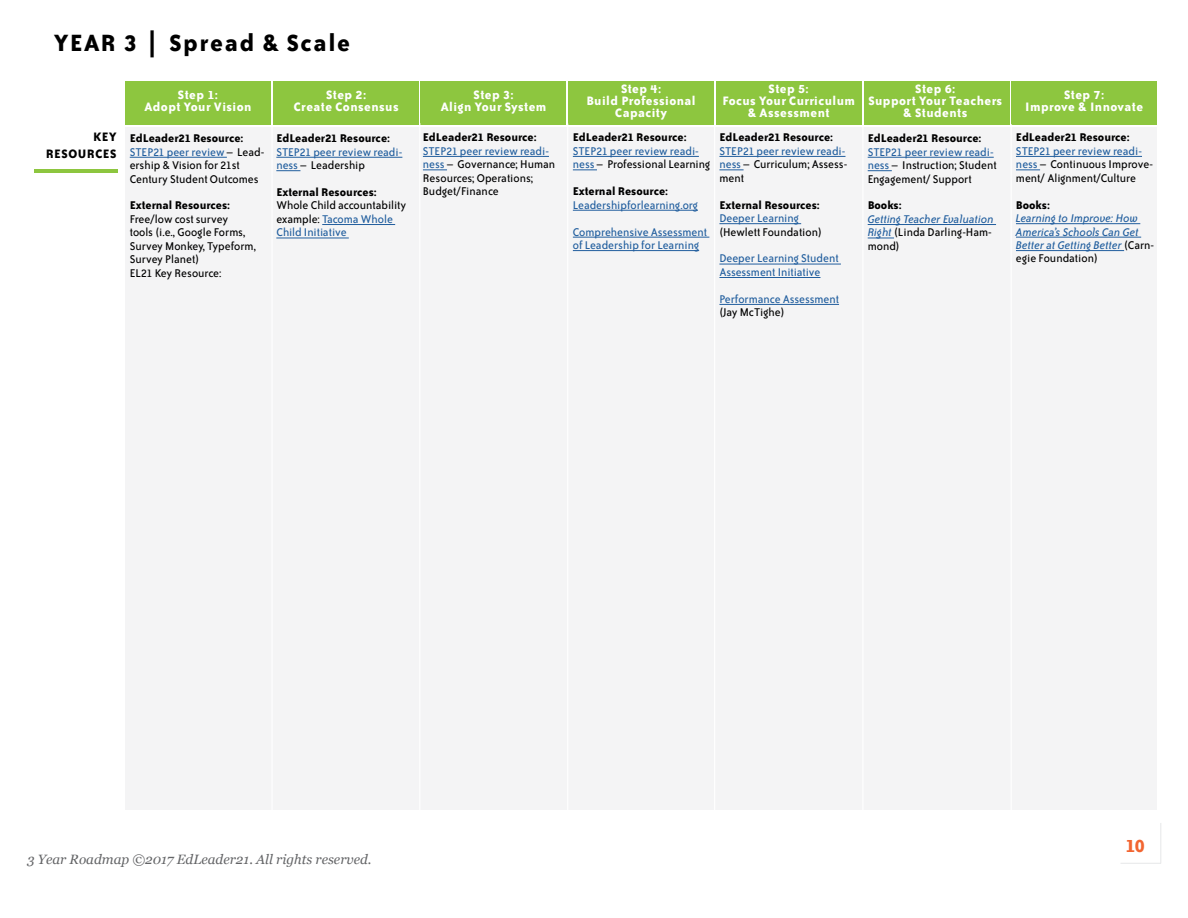
<style>
.page{position:relative;width:1188px;height:918px;background:#fff}
.page>*{position:absolute;margin:0;border:0;box-sizing:border-box;transform-origin:0 0}
.t1{font:700 27px "Bailey Sans ITC Std";letter-spacing:.06em;color:#000}
.t2{font:700 21px "Bailey Sans ITC Std";color:#f26531}
.t3{font:700 14.1px/11.7px "Bailey Sans ITC Std";letter-spacing:.03em;color:#fff;text-align:center}
.t4{font:700 14.1px/16.8px "Bailey Sans ITC Std";letter-spacing:.04em;color:#000;text-align:right}
.t5{font:italic 13.5px "Georgia";color:#636466}
.t6{font:12.9px/13.5px "Bailey Sans ITC Std";color:#000}
.t7{font:12.9px/13.5px "Bailey Sans ITC Std";color:#215e9e}
.t8{font:700 12.9px "Bailey Sans ITC Std";color:#000}
.t9{font:italic 12.9px/13.5px "Bailey Sans ITC Std";color:#215e9e}
.s1{font-weight:700}
.s2{color:#215e9e}
.s3{color:#000}
.s4{font-style:normal;color:#000}
</style>
<div class="page">
<hr style="left:1161px;top:823px;width:1px;height:40px;background:#e6e7e8">
<hr style="left:1120px;top:863px;width:41px;height:1px;background:#e6e7e8">
<div style="left:126px;top:127px;width:1031px;height:683px;background:#f4f4f5"></div>
<div style="left:126px;top:81px;width:145px;height:44px;background:#8dc63f"></div>
<div style="left:273px;top:81px;width:145px;height:44px;background:#8dc63f"></div>
<div style="left:421px;top:81px;width:145px;height:44px;background:#8dc63f"></div>
<div style="left:569px;top:81px;width:145px;height:44px;background:#8dc63f"></div>
<div style="left:716px;top:81px;width:145px;height:44px;background:#8dc63f"></div>
<div style="left:864px;top:81px;width:145px;height:44px;background:#8dc63f"></div>
<div style="left:1012px;top:81px;width:145px;height:44px;background:#8dc63f"></div>
<hr style="left:271px;top:124px;width:2px;height:704px;background:#fff">
<hr style="left:419px;top:123px;width:1px;height:704px;background:#fff">
<hr style="left:567px;top:124px;width:1px;height:704px;background:#fff">
<hr style="left:714px;top:124px;width:1px;height:704px;background:#fff">
<hr style="left:862px;top:124px;width:2px;height:704px;background:#fff">
<hr style="left:1011px;top:124px;width:1px;height:704px;background:#fff">
<hr style="left:34px;top:169px;width:83px;height:3px;background:#8dc63f">
<hr style="left:130px;top:157px;width:97px;height:1px;background:#215e9e">
<hr style="left:276px;top:157px;width:126px;height:1px;background:#215e9e">
<svg style="left:276px;top:170px;width:24px;height:1px"></svg>
<hr style="left:322px;top:224px;width:73px;height:1px;background:#215e9e">
<hr style="left:276px;top:238px;width:73px;height:1px;background:#215e9e">
<hr style="left:423px;top:156px;width:126px;height:1px;background:#215e9e">
<svg style="left:423px;top:170px;width:24px;height:1px"></svg>
<hr style="left:573px;top:156px;width:126px;height:1px;background:#215e9e">
<svg style="left:573px;top:170px;width:24px;height:1px"></svg>
<hr style="left:573px;top:210px;width:125px;height:1px;background:#215e9e">
<hr style="left:573px;top:237px;width:136px;height:1px;background:#215e9e">
<hr style="left:573px;top:250px;width:126px;height:1px;background:#215e9e">
<hr style="left:719px;top:156px;width:126px;height:1px;background:#215e9e">
<svg style="left:719px;top:170px;width:25px;height:1px"></svg>
<hr style="left:719px;top:223px;width:82px;height:1px;background:#215e9e">
<hr style="left:719px;top:264px;width:122px;height:1px;background:#215e9e">
<hr style="left:719px;top:277px;width:101px;height:1px;background:#215e9e">
<hr style="left:719px;top:304px;width:120px;height:1px;background:#215e9e">
<hr style="left:868px;top:157px;width:126px;height:1px;background:#215e9e">
<svg style="left:868px;top:170px;width:24px;height:1px"></svg>
<hr style="left:868px;top:224px;width:128px;height:1px;background:#215e9e">
<svg style="left:868px;top:238px;width:26px;height:1px"></svg>
<hr style="left:1016px;top:156px;width:126px;height:1px;background:#215e9e">
<svg style="left:1016px;top:170px;width:24px;height:1px"></svg>
<hr style="left:1016px;top:223px;width:124px;height:1px;background:#215e9e">
<hr style="left:1016px;top:237px;width:125px;height:1px;background:#215e9e">
<hr style="left:1016px;top:250px;width:108px;height:1px;background:#215e9e">
<h1 class="t1" style="left:54px;top:29px;width:298px">YEAR 3 | Spread &amp; Scale</h1>
<p class="t3" style="left:145px;top:89px;width:108px">Step 1:<br>Adopt Your Vision</p>
<p class="t3" style="left:294px;top:89px;width:106px">Step 2:<br>Create Consensus</p>
<p class="t3" style="left:441px;top:89px;width:107px">Step 3:<br>Align Your System</p>
<p class="t3" style="left:586px;top:83px;width:111px">Step 4:<br>Build Professional<br>Capacity</p>
<p class="t3" style="left:722px;top:83px;width:134px">Step 5:<br>Focus Your Curriculum &amp; Assessment</p>
<p class="t3" style="left:868px;top:83px;width:135px">Step 6:<br>Support Your Teachers &amp; Students</p>
<p class="t3" style="left:1025px;top:89px;width:120px">Step 7:<br>Improve &amp; Innovate</p>
<p class="t4" style="left:46px;top:128px;width:72px">KEY<br>RESOURCES</p>
<p class="t6" style="left:130px;top:132px;width:136px"><span class="s1">EdLeader21 Resource:<br></span><span class="s2">STEP21 peer review</span> – Lead&shy;ership &amp; Vision for 21st<br>Century Student Outcomes</p>
<p class="t8" style="left:130px;top:199px;width:102px">External Resources:</p>
<p class="t6" style="left:130px;top:213px;width:128px">Free/low cost survey<br>tools (i.e., Google Forms,<br>Survey Monkey, Typeform,<br>Survey Planet)<br>EL21 Key Resource:</p>
<p class="t8" style="left:276px;top:131px;width:115px">EdLeader21 Resource:</p>
<p class="t7" style="left:276px;top:145px;width:128px">STEP21 peer review readi&shy;ness <span class="s3">– Leadership</span></p>
<p class="t8" style="left:276px;top:185px;width:102px">External Resources:</p>
<p class="t6" style="left:276px;top:199px;width:131px">Whole Child accountability example: <span class="s2">Tacoma Whole<br>Child Initiative</span></p>
<p class="t8" style="left:423px;top:130px;width:115px">EdLeader21 Resource:</p>
<p class="t6" style="left:423px;top:144px;width:134px"><span class="s2">STEP21 peer review readi&shy;ness</span> – Governance; Human<br>Resources; Operations;<br>Budget/Finance</p>
<p class="t8" style="left:573px;top:130px;width:115px">EdLeader21 Resource:</p>
<p class="t7" style="left:573px;top:144px;width:139px">STEP21 peer review readi&shy;ness <span class="s3">– Professional Learning</span></p>
<p class="t8" style="left:573px;top:184px;width:97px">External Resource:</p>
<p class="t7" style="left:573px;top:192px;width:136px;line-height:26.8px">Leadershipforlearning.org<br>Comprehensive Assessment</p>
<p class="t7" style="left:573px;top:239px;width:128px">of Leadership for Learning</p>
<p class="t8" style="left:719px;top:130px;width:115px">EdLeader21 Resource:</p>
<p class="t7" style="left:719px;top:144px;width:129px">STEP21 peer review readi&shy;ness <span class="s3">– Curriculum; Assess&shy;ment</span></p>
<p class="t8" style="left:719px;top:198px;width:102px">External Resources:</p>
<p class="t7" style="left:719px;top:212px;width:81px">Deeper Learning</p>
<p class="t6" style="left:719px;top:225px;width:104px">(Hewlett Foundation)</p>
<p class="t7" style="left:719px;top:252px;width:121px">Deeper Learning Student<br>Assessment Initiative</p>
<p class="t7" style="left:719px;top:292px;width:121px">Performance Assessment</p>
<p class="t6" style="left:719px;top:306px;width:66px">(Jay McTighe)</p>
<p class="t8" style="left:868px;top:131px;width:115px">EdLeader21 Resource:</p>
<p class="t6" style="left:868px;top:145px;width:130px"><span class="s2">STEP21 peer review readi&shy;ness</span> – Instruction; Student<br>Engagement/ Support</p>
<p class="t8" style="left:868px;top:199px;width:35px">Books:</p>
<p class="t9" style="left:868px;top:212px;width:128px">Getting Teacher Evaluation<br>Right <span class="s4">(Linda Darling-Ham&shy;mond)</span></p>
<p class="t8" style="left:1016px;top:130px;width:115px">EdLeader21 Resource:</p>
<p class="t6" style="left:1016px;top:144px;width:139px"><span class="s2">STEP21 peer review readi&shy;ness</span> – Continuous Improve&shy;ment/ Alignment/Culture</p>
<p class="t8" style="left:1016px;top:198px;width:35px">Books:</p>
<p class="t9" style="left:1016px;top:212px;width:140px">Learning to Improve: How<br>America’s Schools Can Get<br>Better at Getting Better <span class="s4">(Carn&shy;egie Foundation)</span></p>
<p class="t5" style="left:27px;top:851px;width:346px">3 Year Roadmap ©2017 EdLeader21. All rights reserved.</p>
<h2 class="t2" style="left:1125px;top:834px;width:22px">10</h2>
</div>
